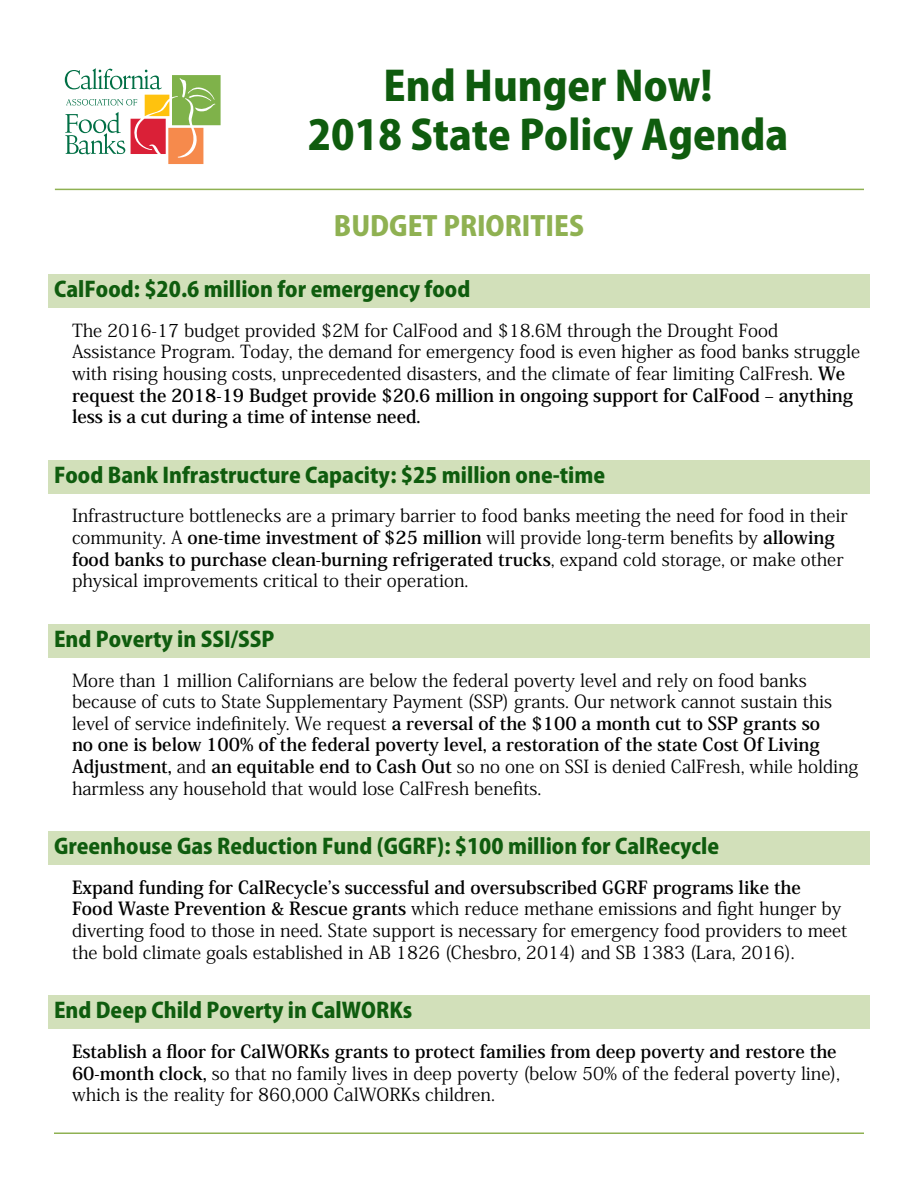
<style>
.page{position:relative;width:918px;height:1188px;background:#fff}
.page>*{position:absolute;margin:0;border:0;box-sizing:border-box;transform-origin:0 0}
.t1{font:800 40.5px/48.6px "Koz Go Pr 6 N";color:#0f5c0e;text-align:center}
.t2{font:800 27px "Koz Go Pr 6 N";color:#8fb152}
.t3{font:800 21px "Koz Go Pr 6 N";color:#0f5c0e}
.t4{font:18px/21.6px "Koz Min Pr 6 N";color:#000}
.s1{font-weight:700}
</style>
<div class="page">
<svg style="left:65px;top:68px;width:156px;height:96px"></svg>
<hr style="left:55px;top:189px;width:809px;height:1px;background:#8fb152">
<div style="left:48px;top:274px;width:822px;height:34px;background:#d2e0ba"></div>
<div style="left:48px;top:460px;width:822px;height:34px;background:#d2e0ba"></div>
<div style="left:48px;top:624px;width:822px;height:34px;background:#d2e0ba"></div>
<div style="left:48px;top:831px;width:822px;height:34px;background:#d2e0ba"></div>
<div style="left:48px;top:995px;width:822px;height:34px;background:#d2e0ba"></div>
<hr style="left:54px;top:1132px;width:810px;height:2px;background:#8fb152">
<h1 class="t1" style="left:308px;top:63px;width:482px">End Hunger Now!<br>2018 State Policy Agenda</h1>
<h2 class="t2" style="left:334px;top:211px;width:252px">BUDGET PRIORITIES</h2>
<p class="t3" style="left:54px;top:278px;width:418px">CalFood: $20.6 million for emergency food</p>
<p class="t4" style="left:72px;top:320px;width:790px">The 2016-17 budget provided $2M for CalFood and $18.6M through the Drought Food Assistance Program. Today, the demand for emergency food is even higher as food banks struggle with rising housing costs, unprecedented disasters, and the climate of fear limiting CalFresh. <span class="s1">We request the 2018-19 Budget provide $20.6 million in ongoing support for CalFood – anything less is a cut during a time of intense need.</span></p>
<p class="t3" style="left:54px;top:463px;width:553px">Food Bank Infrastructure Capacity: $25 million one-time</p>
<p class="t4" style="left:72px;top:505px;width:777px">Infrastructure bottlenecks are a primary barrier to food banks meeting the need for food in their community. A <span class="s1">one-time investment of $25 million</span> will provide long-term benefits by <span class="s1">allowing food banks to purchase clean-burning refrigerated trucks</span>, expand cold storage, or make other physical improvements critical to their operation.</p>
<p class="t3" style="left:54px;top:627px;width:222px">End Poverty in SSI/SSP</p>
<p class="t4" style="left:72px;top:670px;width:788px">More than 1 million Californians are below the federal poverty level and rely on food banks because of cuts to State Supplementary Payment (SSP) grants. Our network cannot sustain this level of service indefinitely. We request <span class="s1">a reversal of the $100 a month cut to SSP grants so<br>no one is below 100% of the federal poverty level, a restoration of the state Cost Of Living Adjustment,</span> and <span class="s1">an equitable end to Cash Out</span> so no one on SSI is denied CalFresh, while holding harmless any household that would lose CalFresh benefits.</p>
<p class="t3" style="left:54px;top:835px;width:667px">Greenhouse Gas Reduction Fund (GGRF): $100 million for CalRecycle</p>
<p class="t4" style="left:72px;top:877px;width:777px"><span class="s1">Expand funding for CalRecycle’s successful and oversubscribed GGRF programs like the<br>Food Waste Prevention &amp; Rescue grants</span> which reduce methane emissions and fight hunger by diverting food to those in need. State support is necessary for emergency food providers to meet the bold climate goals established in AB 1826 (Chesbro, 2014) and SB 1383 (Lara, 2016).</p>
<p class="t3" style="left:54px;top:999px;width:360px">End Deep Child Poverty in CalWORKs</p>
<p class="t4" style="left:72px;top:1041px;width:770px"><span class="s1">Establish a floor for CalWORKs grants to protect families from deep poverty and restore the<br>60-month clock,</span> so that no family lives in deep poverty (below 50% of the federal poverty line), which is the reality for 860,000 CalWORKs children.</p>
</div>
